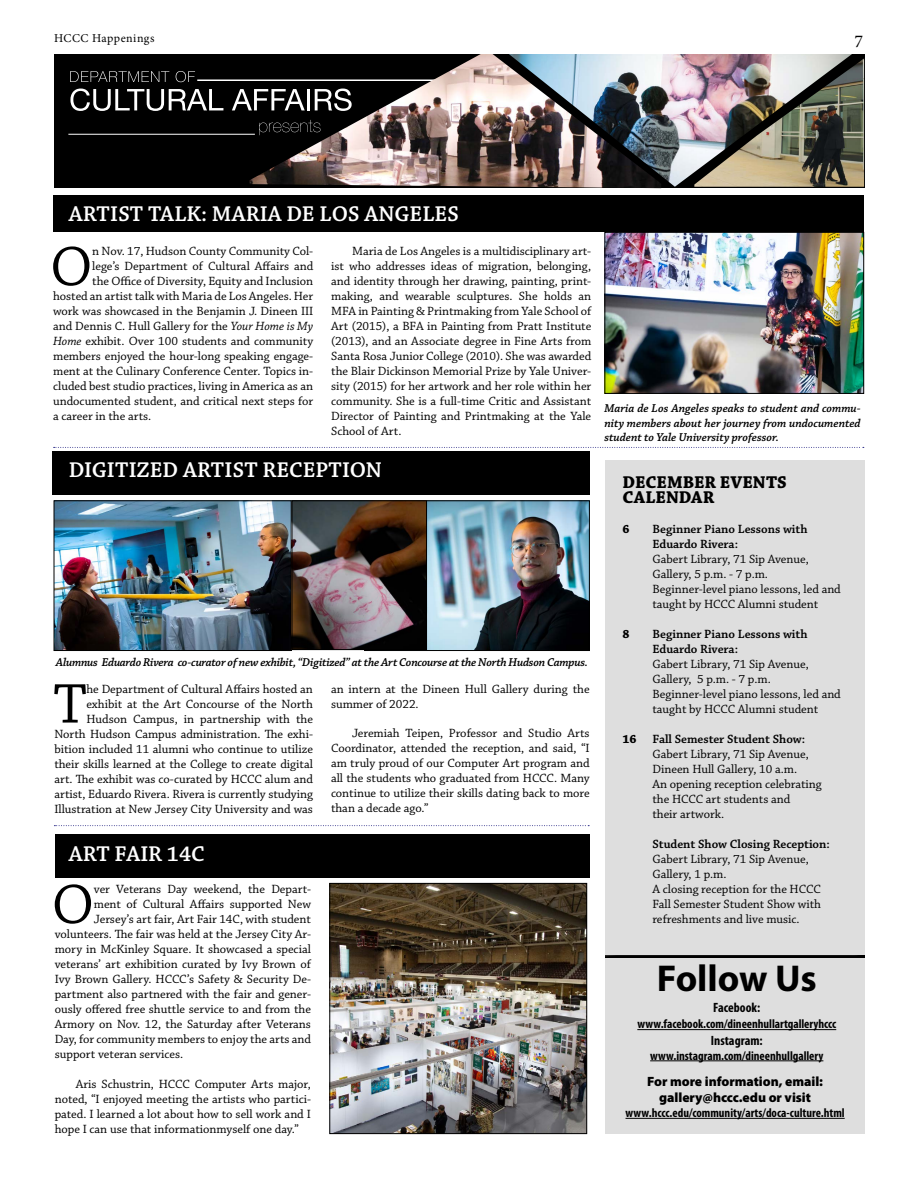
<style>
.page{position:relative;width:918px;height:1188px;background:#fff}
.page>*{position:absolute;margin:0;border:0;box-sizing:border-box;transform-origin:0 0}
.t1{font:58.8px "Chaparral Pro";color:#000}
.t2{font:700 37.5px "Myriad Pro";letter-spacing:-.005em;color:#000}
.t3{font:600 22.5px "Chaparral Pro";color:#fff}
.t4{font:700 18px/15px "Chaparral Pro";letter-spacing:.005em;color:#000}
.t5{font:18px "Minion Pro";color:#000}
.t6{font:900 13.5px/16.2px "Myriad Pro";letter-spacing:-.005em;color:#000;text-align:center}
.t7{font:700 condensed 13.5px "Myriad Pro";color:#000}
.t8{font:12.6px/15px "Chaparral Pro";letter-spacing:-.005em;color:#000}
.t9{font:600 12.6px/15px "Chaparral Pro";letter-spacing:-.005em;color:#000}
.t10{font:700 condensed 12.6px "Myriad Pro";letter-spacing:-.005em;color:#000}
.t11{font:700 12.6px "Chaparral Pro";color:#000}
.t12{font:italic 600 12px/14.4px "Chaparral Pro";letter-spacing:-.015em;color:#000;text-align:justify}
.t13{font:12px "Minion Pro";letter-spacing:.04em;color:#000}
.s1{font-style:italic}
</style>
<div class="page">
<div style="left:54px;top:195px;width:810px;height:37px;background:#000"></div>
<div style="left:606px;top:461px;width:259px;height:673px;background:#dedede"></div>
<div style="left:54px;top:54px;width:810px;height:133px;background:#000"></div>
<img style="left:852px;top:59px;width:12px;height:128px">
<img style="left:661px;top:54px;width:191px;height:133px">
<svg style="left:70px;top:71px;width:99px;height:11px"></svg>
<svg style="left:176px;top:71px;width:19px;height:11px"></svg>
<svg style="left:70px;top:89px;width:153px;height:22px"></svg>
<svg style="left:232px;top:89px;width:18px;height:21px"></svg>
<hr style="left:197px;top:79px;width:243px;height:2px;background:#fff">
<img style="left:250px;top:54px;width:411px;height:134px">
<hr style="left:68px;top:134px;width:187px;height:1px;background:#fff">
<hr style="left:626px;top:1118px;width:219px;height:1px;background:#000">
<div style="left:595px;top:944px;width:279px;height:14px;background:#fff;opacity:.75"></div>
<div style="left:602px;top:947px;width:274px;height:11px;background:#000;opacity:.75"></div>
<hr style="left:637px;top:1029px;width:199px;height:1px;background:#000">
<hr style="left:650px;top:1061px;width:173px;height:1px;background:#000">
<img style="left:606px;top:234px;width:256px;height:158px">
<div style="left:604px;top:232px;width:260px;height:162px;border:1px solid #000"></div>
<img style="left:427px;top:502px;width:161px;height:147px">
<div style="left:364px;top:500px;width:226px;height:151px;border:1px solid #000"></div>
<img style="left:56px;top:502px;width:371px;height:149px">
<div style="left:54px;top:500px;width:238px;height:151px;border:1px solid #000"></div>
<div style="left:292px;top:500px;width:135px;height:150px;border:1px solid #000"></div>
<div style="left:52px;top:451px;width:538px;height:44px;background:#000"></div>
<div style="left:55px;top:834px;width:535px;height:44px;background:#000"></div>
<img style="left:331px;top:885px;width:254px;height:247px">
<div style="left:329px;top:883px;width:258px;height:251px;border:1px solid #000"></div>
<svg style="left:54px;top:447px;width:810px;height:1px"></svg>
<svg style="left:54px;top:825px;width:535px;height:1px"></svg>
<p class="t13" style="left:54px;top:30px;width:102px">HCCC Happenings</p>
<h3 class="t5" style="left:855px;top:29px;width:10px">7</h3>
<h3 class="t3" style="left:69px;top:201px;width:392px">ARTIST TALK: MARIA DE LOS ANGELES</h3>
<h1 class="t1" style="left:50px;top:234px;width:44px">O</h1>
<p class="t8" style="left:92px;top:244px;width:222px">n Nov. 17, Hudson County Community Col-</p>
<p class="t8" style="left:92px;top:259px;width:223px">lege’s Department of Cultural Affairs and</p>
<p class="t8" style="left:92px;top:274px;width:222px">the Office of Diversity, Equity and Inclusion</p>
<p class="t8" style="left:53px;top:289px;width:262px">hosted an artist talk with Maria de Los Angeles. Her</p>
<p class="t8" style="left:53px;top:304px;width:262px">work was showcased in the Benjamin J. Dineen III</p>
<p class="t8" style="left:53px;top:319px;width:262px">and Dennis C. Hull Gallery for the <span class="s1">Your Home is My</span></p>
<p class="t8" style="left:53px;top:334px;width:262px"><span class="s1">Home</span> exhibit. Over 100 students and community</p>
<p class="t8" style="left:53px;top:349px;width:262px">members enjoyed the hour-long speaking engage-</p>
<p class="t8" style="left:53px;top:364px;width:262px">ment at the Culinary Conference Center. Topics in-</p>
<p class="t8" style="left:53px;top:379px;width:262px">cluded best studio practices, living in America as an</p>
<p class="t8" style="left:53px;top:394px;width:262px">undocumented student, and critical next steps for</p>
<p class="t8" style="left:53px;top:409px;width:100px">a career in the arts.</p>
<p class="t8" style="left:331px;top:244px;width:262px;text-align:justify;text-indent:21px">Maria de Los Angeles is a multidisciplinary art&shy;ist who addresses ideas of migration, belonging, and identity through her drawing, painting, print&shy;making, and wearable sculptures. She holds an MFA in Painting &amp; Printmaking from Yale School of Art (2015), a BFA in Painting from Pratt Institute (2013), and an Associate degree in Fine Arts from Santa Rosa Junior College (2010). She was awarded the Blair Dickinson Memorial Prize by Yale Univer&shy;sity (2015) for her artwork and her role within her community. She is a full-time Critic and Assistant Director of Painting and Printmaking at the Yale School of Art.</p>
<h3 class="t3" style="left:69px;top:457px;width:315px">DIGITIZED ARTIST RECEPTION</h3>
<p class="t12" style="left:56px;top:655px;width:534px">Alumnus Eduardo Rivera co-curator of new exhibit, “Digitized” at the Art Concourse at the North Hudson Campus.</p>
<p class="t8" style="left:54px;top:682px;width:260px;text-align:right">he Department of Cultural Affairs hosted an exhibit at the Art Concourse of the North Hudson Campus, in partnership with the North Hudson Campus administration. The exhi&shy;bition included 11 alumni who continue to utilize their skills learned at the College to create digital art. The exhibit was co-curated by HCCC alum and artist, Eduardo Rivera. Rivera is currently studying Illustration at New Jersey City University and was</p>
<p class="t8" style="left:331px;top:682px;width:260px">an intern at the Dineen Hull Gallery during the summer of 2022.</p>
<h1 class="t1" style="left:53px;top:671px;width:35px">T</h1>
<p class="t8" style="left:331px;top:727px;width:260px;text-align:justify;text-indent:21px">Jeremiah Teipen, Professor and Studio Arts Coordinator, attended the reception, and said, “I am truly proud of our Computer Art program and all the students who graduated from HCCC. Many continue to utilize their skills dating back to more than a decade ago.”</p>
<h3 class="t3" style="left:69px;top:841px;width:137px">ART FAIR 14C</h3>
<h1 class="t1" style="left:52px;top:872px;width:44px">O</h1>
<p class="t8" style="left:94px;top:882px;width:219px">ver Veterans Day weekend, the Depart-</p>
<p class="t8" style="left:94px;top:897px;width:219px">ment of Cultural Affairs supported New</p>
<p class="t8" style="left:94px;top:912px;width:219px">Jersey’s art fair, Art Fair 14C, with student</p>
<p class="t8" style="left:55px;top:927px;width:258px">volunteers. The fair was held at the Jersey City Ar-</p>
<p class="t8" style="left:55px;top:942px;width:258px">mory in McKinley Square. It showcased a special</p>
<p class="t8" style="left:55px;top:957px;width:258px">veterans’ art exhibition curated by Ivy Brown of</p>
<p class="t8" style="left:55px;top:972px;width:258px">Ivy Brown Gallery. HCCC’s Safety &amp; Security De-</p>
<p class="t8" style="left:55px;top:987px;width:258px">partment also partnered with the fair and gener-</p>
<p class="t8" style="left:55px;top:1002px;width:258px">ously offered free shuttle service to and from the</p>
<p class="t8" style="left:55px;top:1017px;width:258px">Armory on Nov. 12, the Saturday after Veterans</p>
<p class="t8" style="left:55px;top:1032px;width:258px">Day, for community members to enjoy the arts and</p>
<p class="t8" style="left:55px;top:1047px;width:130px">support veteran services.</p>
<p class="t8" style="left:55px;top:1077px;width:258px;text-align:justify;text-indent:21px">Aris Schustrin, HCCC Computer Arts major, noted, “I enjoyed meeting the artists who partici&shy;pated. I learned a lot about how to sell work and I hope I can use that informationmyself one day.”</p>
<p class="t12" style="left:604px;top:402px;width:258px">Maria de Los Angeles speaks to student and commu&shy;nity members about her journey from undocumented student to Yale University professor.</p>
<h3 class="t4" style="left:622px;top:475px;width:166px">DECEMBER EVENTS<br>CALENDAR</h3>
<p class="t11" style="left:622px;top:522px;width:9px">6</p>
<p class="t9" style="left:652px;top:522px;width:157px">Beginner Piano Lessons with<br>Eduardo Rivera:</p>
<p class="t8" style="left:652px;top:552px;width:190px">Gabert Library, 71 Sip Avenue,<br>Gallery, 5 p.m. - 7 p.m.<br>Beginner-level piano lessons, led and taught by HCCC Alumni student</p>
<p class="t11" style="left:622px;top:627px;width:9px">8</p>
<p class="t9" style="left:652px;top:627px;width:157px">Beginner Piano Lessons with<br>Eduardo Rivera:</p>
<p class="t8" style="left:652px;top:657px;width:190px">Gabert Library, 71 Sip Avenue,<br>Gallery, 5 p.m. - 7 p.m.<br>Beginner-level piano lessons, led and taught by HCCC Alumni student</p>
<p class="t11" style="left:622px;top:732px;width:16px">16</p>
<p class="t9" style="left:652px;top:732px;width:154px">Fall Semester Student Show:</p>
<p class="t8" style="left:652px;top:747px;width:171px">Gabert Library, 71 Sip Avenue,<br>Dineen Hull Gallery, 10 a.m.<br>An opening reception celebrating the HCCC art students and<br>their artwork.</p>
<p class="t9" style="left:652px;top:837px;width:179px">Student Show Closing Reception:</p>
<p class="t8" style="left:652px;top:852px;width:170px">Gabert Library, 71 Sip Avenue,<br>Gallery, 1 p.m.<br>A closing reception for the HCCC<br>Fall Semester Student Show with refreshments and live music.</p>
<h2 class="t2" style="left:657px;top:954px;width:161px">Follow Us</h2>
<p class="t7" style="left:713px;top:999px;width:49px">Facebook:</p>
<p class="t10" style="left:637px;top:1016px;width:200px">www.facebook.com/dineenhullartgalleryhccc</p>
<p class="t7" style="left:711px;top:1032px;width:53px">Instagram:</p>
<p class="t10" style="left:650px;top:1048px;width:175px">www.instagram.com/dineenhullgallery</p>
<p class="t6" style="left:647px;top:1073px;width:177px">For more information, email: gallery@hccc.edu or visit</p>
<p class="t10" style="left:626px;top:1105px;width:221px">www.hccc.edu/community/arts/doca-culture.html</p>
</div>
